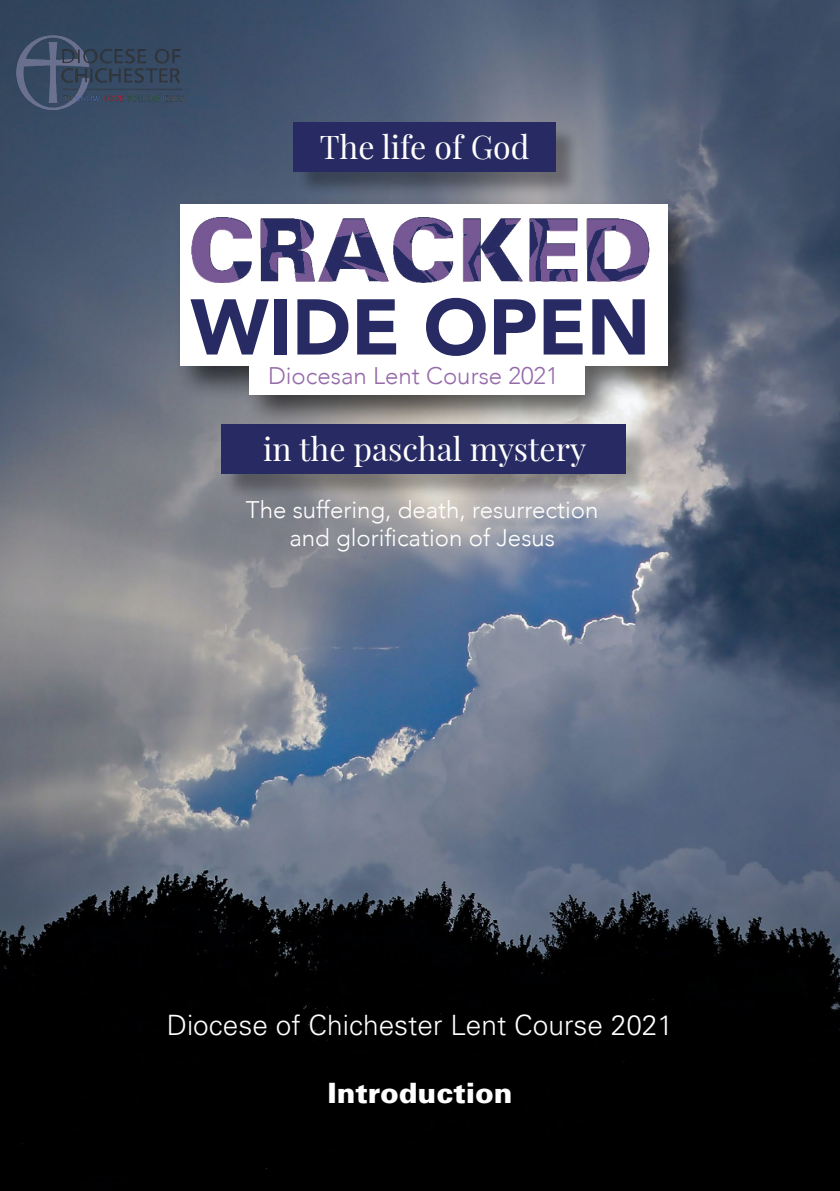
<style>
.page{position:relative;width:840px;height:1191px;background:#fff}
.page>*{position:absolute;margin:0;border:0;box-sizing:border-box;transform-origin:0 0}
.t1{font:900 78px "Avenir";color:#282b63}
.t2{font:32px "Playfair Display";color:#fff}
.t3{font:300 28px "Univers";color:#fff}
.t4{font:900 28px "Univers";color:#fff}
.t5{font:300 24px/28px "Avenir";color:#fff;text-align:center}
.t6{font:300 24px "Avenir";color:#966aa9}
</style>
<div class="page">
<img style="left:0;top:0;width:839px;height:1191px">
<div style="left:225px;top:125px;width:425px;height:374px;background:#000;opacity:.31"></div>
<div style="left:221px;top:424px;width:404px;height:49px;background:#282b63"></div>
<div style="left:293px;top:122px;width:262px;height:49px;background:#282b63"></div>
<div style="left:174px;top:198px;width:528px;height:230px;background:#000;opacity:.61"></div>
<div style="left:180px;top:269px;width:487px;height:97px;background:#fff"></div>
<div style="left:249px;top:360px;width:335px;height:34px;background:#fff"></div>
<img style="left:180px;top:194px;width:479px;height:75px">
<img style="left:183px;top:196px;width:480px;height:87px">
<img style="left:13px;top:27px;width:172px;height:101px">
<h2 class="t2" style="left:320px;top:122px;width:211px">The life of God</h2>
<h1 class="t1" style="left:190px;top:260px;width:461px">WIDE OPEN</h1>
<p class="t6" style="left:268px;top:362px;width:292px">Diocesan Lent Course 2021</p>
<h2 class="t2" style="left:263px;top:424px;width:324px">in the paschal mystery</h2>
<p class="t5" style="left:246px;top:496px;width:354px">The suffering, death, resurrection and glorification of Jesus</p>
<p class="t3" style="left:167px;top:1008px;width:507px">Diocese of Chichester Lent Course 2021</p>
<p class="t4" style="left:327px;top:1075px;width:187px">Introduction</p>
</div>
